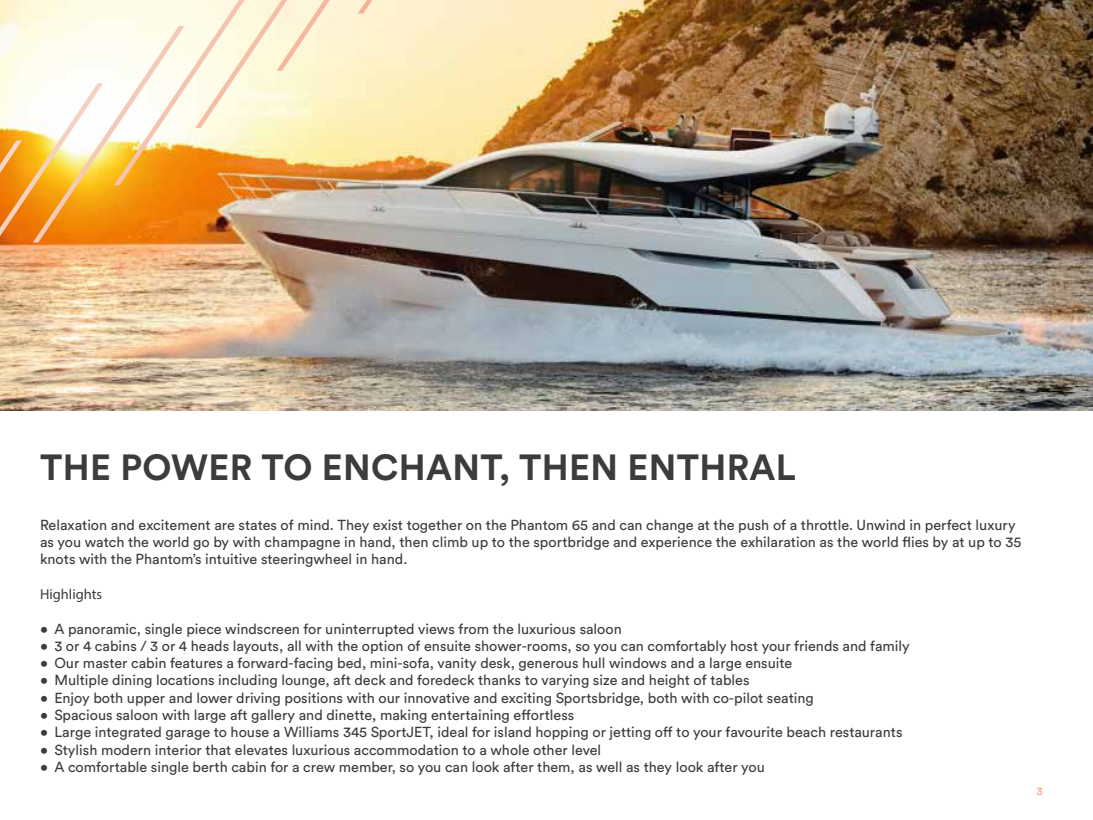
<style>
.page{position:relative;width:1093px;height:820px;background:#fff}
.page>*{position:absolute;margin:0;border:0;box-sizing:border-box;transform-origin:0 0}
.t1{font:700 36px "Circular Std";letter-spacing:.01em;color:#3c3c3c}
.t2{font:14.4px/17.3px "Circular Std";color:#3c3c3c}
.t3{font:14.4px "Myriad Pro";color:#3c3c3c}
.t4{font:11.2px "Circular Std";color:#f49f7c}
</style>
<div class="page">
<img style="left:0;top:0;width:1093px;height:410px">
<svg style="left:358px;top:0;width:14px;height:13px"></svg>
<svg style="left:0;top:0;width:330px;height:242px"></svg>
<h1 class="t1" style="left:40px;top:443px;width:757px">THE POWER TO ENCHANT, THEN ENTHRAL</h1>
<p class="t2" style="left:40px;top:515px;width:983px">Relaxation and excitement are states of mind. They exist together on the Phantom 65 and can change at the push of a throttle. Unwind in perfect luxury as you watch the world go by with champagne in hand, then climb up to the sportbridge and experience the exhilaration as the world flies by at up to 35 knots with the Phantom’s intuitive steeringwheel in hand.</p>
<p class="t3" style="left:40px;top:585px;width:64px">Highlights</p>
<p class="t2" style="left:40px;top:619px;width:583px">• A panoramic, single piece windscreen for uninterrupted views from the luxurious saloon</p>
<p class="t2" style="left:40px;top:636px;width:871px">• 3 or 4 cabins / 3 or 4 heads layouts, all with the option of ensuite shower-rooms, so you can comfortably host your friends and family</p>
<p class="t2" style="left:40px;top:654px;width:754px">• Our master cabin features a forward-facing bed, mini-sofa, vanity desk, generous hull windows and a large ensuite</p>
<p class="t2" style="left:40px;top:671px;width:711px">• Multiple dining locations including lounge, aft deck and foredeck thanks to varying size and height of tables</p>
<p class="t2" style="left:40px;top:688px;width:775px">• Enjoy both upper and lower driving positions with our innovative and exciting Sportsbridge, both with co-pilot seating</p>
<p class="t2" style="left:40px;top:706px;width:536px">• Spacious saloon with large aft gallery and dinette, making entertaining effortless</p>
<p class="t2" style="left:40px;top:723px;width:864px">• Large integrated garage to house a Williams 345 SportJET, ideal for island hopping or jetting off to your favourite beach restaurants</p>
<p class="t2" style="left:40px;top:740px;width:563px">• Stylish modern interior that elevates luxurious accommodation to a whole other level</p>
<p class="t2" style="left:40px;top:757px;width:726px">• A comfortable single berth cabin for a crew member, so you can look after them, as well as they look after you</p>
<p class="t4" style="left:1036px;top:784px;width:8px">3</p>
</div>
